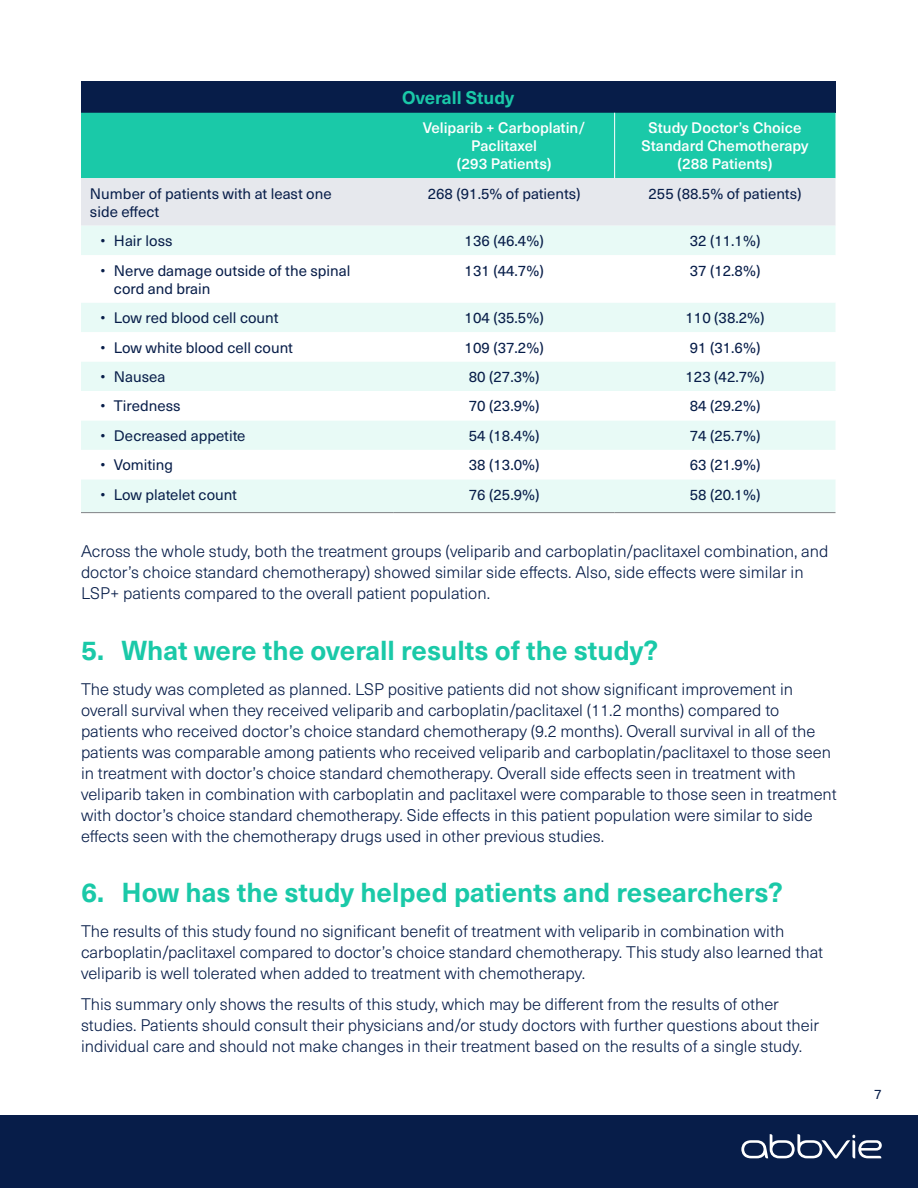
<style>
.page{position:relative;width:918px;height:1188px;background:#fff}
.page>*{position:absolute;margin:0;border:0;box-sizing:border-box;transform-origin:0 0}
.t1{font:700 27px "Neue Haas Unica Pro";color:#1ac9a8}
.t2{font:700 18px "Neue Haas Unica Pro";color:#1ac9a8}
.t3{font:300 16.5px/21px "Neue Haas Unica Pro";color:#071d49}
.t4{font:15px/18px "Neue Haas Unica Pro";color:#071d49}
.t5{font:500 15px/18px "Neue Haas Unica Pro";color:#fff;text-align:center}
.t6{font:13.5px "Neue Haas Unica Pro";color:#071d49}
</style>
<div class="page">
<div style="left:0;top:1115px;width:918px;height:73px;background:#071d49"></div>
<div style="left:81px;top:81px;width:755px;height:32px;background:#071d49"></div>
<div style="left:81px;top:113px;width:755px;height:65px;background:#1ac9a8"></div>
<div style="left:81px;top:178px;width:755px;height:48px;background:#e6e8ed"></div>
<div style="left:81px;top:226px;width:755px;height:286px;background:#e8faf6"></div>
<svg style="left:81px;top:255px;width:755px;height:224px"></svg>
<hr style="left:614px;top:113px;width:1px;height:65px;background:#fff">
<hr style="left:81px;top:512px;width:313px;height:1px;background:#808285">
<hr style="left:394px;top:512px;width:221px;height:1px;background:#808285">
<hr style="left:615px;top:512px;width:221px;height:1px;background:#808285">
<svg style="left:741px;top:1134px;width:141px;height:25px"></svg>
<p class="t2" style="left:402px;top:86px;width:113px">Overall Study</p>
<p class="t5" style="left:423px;top:119px;width:164px">Veliparib + Carboplatin/<br>Paclitaxel<br>(293 Patients)</p>
<p class="t5" style="left:642px;top:119px;width:168px">Study Doctor’s Choice<br>Standard Chemotherapy (288 Patients)</p>
<p class="t4" style="left:90px;top:185px;width:243px">Number of patients with at least one side effect</p>
<p class="t4" style="left:428px;top:185px;width:154px">268 (91.5% of patients)</p>
<p class="t4" style="left:649px;top:185px;width:154px">255 (88.5% of patients)</p>
<p class="t4" style="left:100px;top:232px;width:74px">• Hair loss</p>
<p class="t4" style="left:465px;top:232px;width:81px">136 (46.4%)</p>
<p class="t4" style="left:690px;top:232px;width:72px">32 (11.1%)</p>
<p class="t4" style="left:114px;top:262px;width:238px;text-indent:-14px">• Nerve damage outside of the spinal cord and brain</p>
<p class="t4" style="left:465px;top:262px;width:81px">131 (44.7%)</p>
<p class="t4" style="left:690px;top:262px;width:72px">37 (12.8%)</p>
<p class="t4" style="left:100px;top:309px;width:180px">• Low red blood cell count</p>
<p class="t4" style="left:465px;top:309px;width:81px">104 (35.5%)</p>
<p class="t4" style="left:685px;top:309px;width:81px">110 (38.2%)</p>
<p class="t4" style="left:100px;top:338px;width:194px">• Low white blood cell count</p>
<p class="t4" style="left:465px;top:338px;width:81px">109 (37.2%)</p>
<p class="t4" style="left:690px;top:338px;width:72px">91 (31.6%)</p>
<p class="t4" style="left:100px;top:368px;width:66px">• Nausea</p>
<p class="t4" style="left:469px;top:368px;width:72px">80 (27.3%)</p>
<p class="t4" style="left:685px;top:368px;width:81px">123 (42.7%)</p>
<p class="t4" style="left:100px;top:397px;width:82px">• Tiredness</p>
<p class="t4" style="left:469px;top:397px;width:72px">70 (23.9%)</p>
<p class="t4" style="left:690px;top:397px;width:72px">84 (29.2%)</p>
<p class="t4" style="left:100px;top:427px;width:147px">• Decreased appetite</p>
<p class="t4" style="left:469px;top:427px;width:72px">54 (18.4%)</p>
<p class="t4" style="left:690px;top:427px;width:72px">74 (25.7%)</p>
<p class="t4" style="left:100px;top:456px;width:74px">• Vomiting</p>
<p class="t4" style="left:469px;top:456px;width:72px">38 (13.0%)</p>
<p class="t4" style="left:690px;top:456px;width:72px">63 (21.9%)</p>
<p class="t4" style="left:100px;top:486px;width:138px">• Low platelet count</p>
<p class="t4" style="left:469px;top:486px;width:72px">76 (25.9%)</p>
<p class="t4" style="left:690px;top:486px;width:72px">58 (20.1%)</p>
<p class="t3" style="left:81px;top:541px;width:749px">Across the whole study, both the treatment groups (veliparib and carboplatin/paclitaxel combination, and doctor’s choice standard chemotherapy) showed similar side effects. Also, side effects were similar in<br>LSP+ patients compared to the overall patient population.</p>
<h1 class="t1" style="left:81px;top:634px;width:579px">5. What were the overall results of the study?</h1>
<p class="t3" style="left:81px;top:678px;width:757px">The study was completed as planned. LSP positive patients did not show significant improvement in overall survival when they received veliparib and carboplatin/paclitaxel (11.2 months) compared to patients who received doctor’s choice standard chemotherapy (9.2 months). Overall survival in all of the patients was comparable among patients who received veliparib and carboplatin/paclitaxel to those seen in treatment with doctor’s choice standard chemotherapy. Overall side effects seen in treatment with veliparib taken in combination with carboplatin and paclitaxel were comparable to those seen in treatment with doctor’s choice standard chemotherapy. Side effects in this patient population were similar to side effects seen with the chemotherapy drugs used in other previous studies.</p>
<h1 class="t1" style="left:81px;top:876px;width:703px">6. How has the study helped patients and researchers?</h1>
<p class="t3" style="left:81px;top:921px;width:744px">The results of this study found no significant benefit of treatment with veliparib in combination with carboplatin/paclitaxel compared to doctor’s choice standard chemotherapy. This study also learned that veliparib is well tolerated when added to treatment with chemotherapy.</p>
<p class="t3" style="left:81px;top:994px;width:740px">This summary only shows the results of this study, which may be different from the results of other studies. Patients should consult their physicians and/or study doctors with further questions about their individual care and should not make changes in their treatment based on the results of a single study.</p>
<p class="t6" style="left:874px;top:1086px;width:9px">7</p>
</div>
